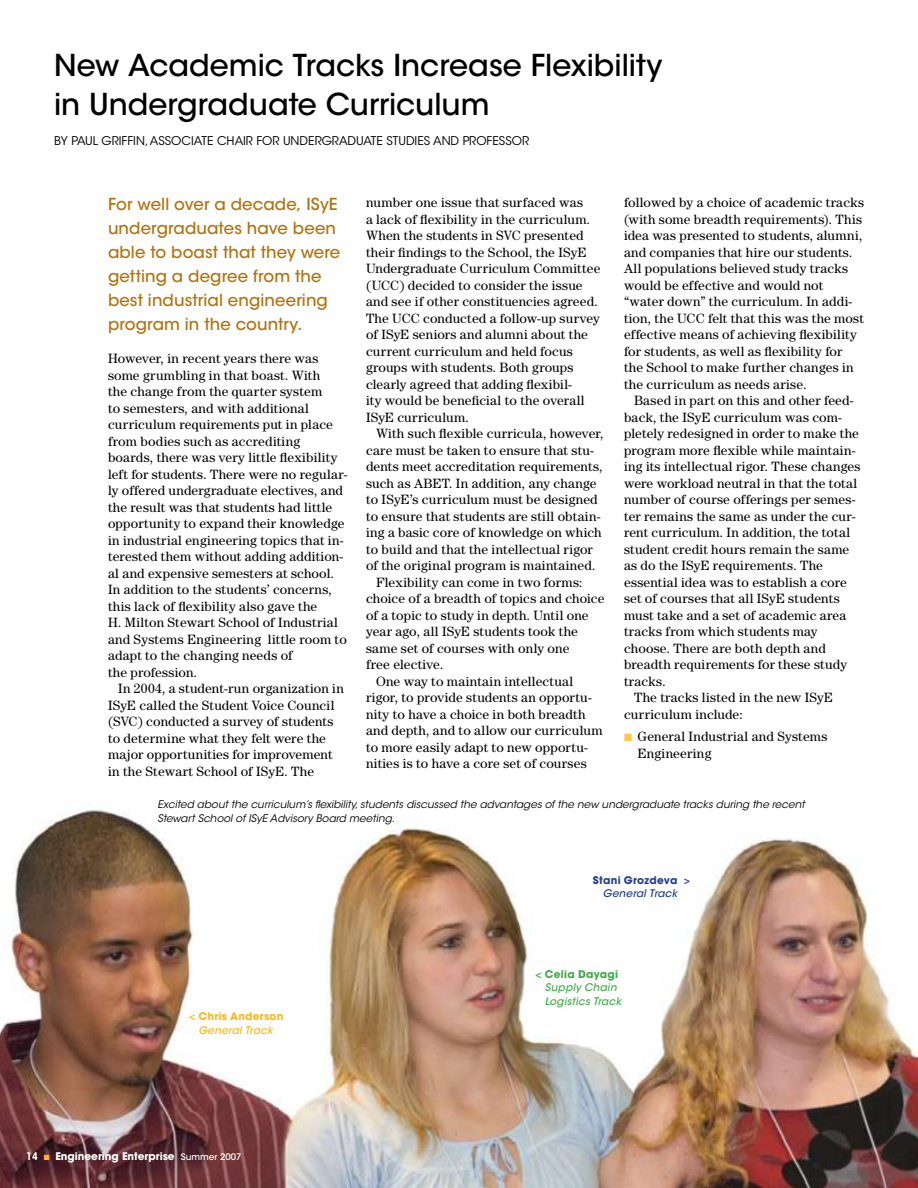
<style>
.page{position:relative;width:918px;height:1188px;background:#fff}
.page>*{position:absolute;margin:0;border:0;box-sizing:border-box;transform-origin:0 0}
.t1{font:500 30px/39px "ITC Avant Garde Std";color:#000}
.t2{font:500 16.5px/24px "ITC Avant Garde Std";letter-spacing:.005em;color:#b2730e}
.t3{font:13.5px/16.5px "Century Std";letter-spacing:.015em;color:#000}
.t4{font:12px "ITC Avant Garde Std";color:#000}
.t5{font:italic 10.5px/13.5px "ITC Avant Garde Std";color:#000}
.t6{font:italic 500 10.5px/13.5px "ITC Avant Garde Std";letter-spacing:.02em;color:#41ad49}
.t7{font:700 10.5px "ITC Avant Garde Std";color:#fff}
.t8{font:700 10.5px/13.5px "ITC Avant Garde Std";letter-spacing:.025em;color:#fdb813}
.t9{font:700 10.5px/13.5px "ITC Avant Garde Std";letter-spacing:.03em;color:#24408f;text-align:right}
.s1{color:#ffc54e}
.s2{font-weight:500}
.s3{font-weight:500;font-style:italic}
.s4{font-weight:500;color:#fff}
.s5{font-weight:500;font-style:italic;color:#fff}
.s6{font-stretch:condensed}
.s7{color:#fdb813}
.s8{font-weight:500;font-size:9px}
.s9{font-style:normal}
.s10{font-weight:700;font-style:normal}
.s11{font-style:normal;color:#fff}
.s12{color:#fff}
</style>
<div class="page">
<img style="left:0;top:810px;width:918px;height:378px">
<h1 class="t1" style="left:54px;top:46px;width:610px">New Academic Tracks Increase Flexibility in Undergraduate Curriculum</h1>
<p class="t4" style="left:54px;top:134px;width:65px">BY PAUL GRIFFIN</p>
<p class="t4" style="left:145px;top:134px;width:22px">, ASSOCIATE</p>
<p class="t4" style="left:217px;top:134px;width:17px">CHAIR</p>
<p class="t4" style="left:256px;top:134px;width:9px">FOR</p>
<p class="t4" style="left:283px;top:134px;width:9px">UNDERGRAD</p>
<p class="t4" style="left:356px;top:134px;width:15px">UATE</p>
<p class="t4" style="left:386px;top:134px;width:27px">STUDIES</p>
<p class="t4" style="left:433px;top:134px;width:10px">AND</p>
<p class="t4" style="left:463px;top:134px;width:15px">PROFESSOR</p>
<p class="t2" style="left:108px;top:192px;width:234px">For well over a decade, ISyE undergraduates have been able to boast that they were getting a degree from the best industrial engineering program in the country.</p>
<p class="t3" style="left:108px;top:350px;width:241px">However, in recent years there was some grumbling in that boast. With<br>the change from the quarter system<br>to semesters, and with additional curriculum requirements put in place from bodies such as accrediting boards, there was very little flexibility left for students. There were no regular&shy;ly offered undergraduate electives, and the result was that students had little opportunity to expand their knowledge in industrial engineering topics that in&shy;terested them without adding addition&shy;al and expensive semesters at school.<br>In addition to the students’ concerns, this lack of flexibility also gave the<br>H. Milton Stewart School of Indus-trial and Systems Engineering little room to adapt to the changing needs of<br>the profession.</p>
<p class="t3" style="left:108px;top:680px;width:237px;text-indent:10px">In 2004, a student-run organization in ISyE called the Student Voice Council (SVC) conducted a survey of students to determine what they felt were the major opportunities for improvement in the Stewart School of ISyE. The</p>
<p class="t3" style="left:366px;top:194px;width:236px">number one issue that surfaced was<br>a lack of flexibility in the curriculum.<br>When the students in SVC presented their findings to the School, the ISyE Undergraduate Curriculum Committee (UCC) decided to consider the issue and see if other constituencies agreed.<br>The UCC conducted a follow-up survey of ISyE seniors and alumni about the current curriculum and held focus groups with students. Both groups clearly agreed that adding flexibil-<br>ity would be beneficial to the overall ISyE curriculum.</p>
<p class="t3" style="left:376px;top:425px;width:229px">With such flexible curricula, however,</p>
<p class="t3" style="left:366px;top:442px;width:230px">care must be taken to ensure that stu-</p>
<p class="t3" style="left:366px;top:458px;width:238px">dents meet accreditation requirements,</p>
<p class="t3" style="left:366px;top:475px;width:232px">such as ABET. In addition, any change</p>
<p class="t3" style="left:366px;top:491px;width:233px">to ISyE’s curriculum must be designed</p>
<p class="t3" style="left:366px;top:508px;width:236px">to ensure that students are still obtain-</p>
<p class="t3" style="left:366px;top:524px;width:237px">ing a basic core of knowledge on which</p>
<p class="t3" style="left:366px;top:541px;width:228px">to build and that the intellectual rigor</p>
<p class="t3" style="left:366px;top:557px;width:231px">of the original program is maintained.</p>
<p class="t3" style="left:376px;top:574px;width:208px">Flexibility can come in two forms:</p>
<p class="t3" style="left:366px;top:590px;width:240px">choice of a breadth of topics and choice</p>
<p class="t3" style="left:366px;top:607px;width:224px">of a topic to study in depth. Until one</p>
<p class="t3" style="left:366px;top:623px;width:214px">year ago, all ISyE students took the</p>
<p class="t3" style="left:366px;top:640px;width:205px">same set of courses with only one</p>
<p class="t3" style="left:366px;top:656px;width:79px">free elective.</p>
<p class="t3" style="left:376px;top:673px;width:199px">One way to maintain intellectual</p>
<p class="t3" style="left:366px;top:689px;width:227px">rigor, to provide students an opportu-</p>
<p class="t3" style="left:366px;top:706px;width:221px">nity to have a choice in both breadth</p>
<p class="t3" style="left:366px;top:722px;width:238px">and depth, and to allow our curriculum</p>
<p class="t3" style="left:366px;top:739px;width:223px">to more easily adapt to new opportu-</p>
<p class="t3" style="left:366px;top:755px;width:222px">nities is to have a core set of courses</p>
<p class="t3" style="left:624px;top:194px;width:242px">followed by a choice of academic tracks (with some breadth requirements). This idea was presented to students, alumni, and companies that hire our students.<br>All populations believed study tracks would be effective and would not “water down” the curriculum. In addi&shy;tion, the UCC felt that this was the most effective means of achieving flexibility for students, as well as flexibility for the School to make further changes in the curriculum as needs arise.</p>
<p class="t3" style="left:634px;top:392px;width:221px">Based in part on this and other feed-</p>
<p class="t3" style="left:624px;top:409px;width:219px">back, the ISyE curriculum was com-</p>
<p class="t3" style="left:624px;top:425px;width:236px">pletely redesigned in order to make the</p>
<p class="t3" style="left:624px;top:442px;width:233px">program more flexible while maintain-</p>
<p class="t3" style="left:624px;top:458px;width:238px">ing its intellectual rigor. These changes</p>
<p class="t3" style="left:624px;top:475px;width:235px">were workload neutral in that the total</p>
<p class="t3" style="left:624px;top:491px;width:233px">number of course offerings per semes-</p>
<p class="t3" style="left:624px;top:508px;width:233px">ter remains the same as under the cur-</p>
<p class="t3" style="left:624px;top:524px;width:228px">rent curriculum. In addition, the total</p>
<p class="t3" style="left:624px;top:541px;width:227px">student credit hours remain the same</p>
<p class="t3" style="left:624px;top:557px;width:201px">as do the ISyE requirements. The</p>
<p class="t3" style="left:624px;top:574px;width:224px">essential idea was to establish a core</p>
<p class="t3" style="left:624px;top:590px;width:217px">set of courses that all ISyE students</p>
<p class="t3" style="left:624px;top:607px;width:224px">must take and a set of academic area</p>
<p class="t3" style="left:624px;top:623px;width:195px">tracks from which students may</p>
<p class="t3" style="left:624px;top:640px;width:203px">choose. There are both depth and</p>
<p class="t3" style="left:624px;top:656px;width:225px">breadth requirements for these study</p>
<p class="t3" style="left:624px;top:673px;width:43px">tracks.</p>
<p class="t3" style="left:634px;top:689px;width:200px">The tracks listed in the new ISyE</p>
<p class="t3" style="left:624px;top:706px;width:120px">curriculum include:</p>
<p class="t3" style="left:637px;top:728px;width:191px;text-indent:-13px"><span class="s1">■</span> General Industrial and Systems<br>Engineering</p>
<p class="t5" style="left:158px;top:798px;width:649px">Excited about the curriculum’s flexibility, students discussed the advantages of the new undergraduate tracks during the recent<br>Stewart School of ISyE Advisory Board meeting.</p>
<p class="t9" style="left:593px;top:873px;width:99px">Stani Grozdeva <span class="s2">&gt;<br></span><span class="s3">General Track</span> <span class="s4">&gt;</span></p>
<p class="t8" style="left:189px;top:1010px;width:96px"><span class="s2">&lt;</span> Chris Anderson <span class="s5">&lt;</span> <span class="s3">General Track</span></p>
<p class="t7" style="left:26px;top:1149px;width:217px"><span class="s6">14</span> <span class="s7">■</span> Engineering Enterprise <span class="s8">Summer 2007</span></p>
<p class="t6" style="left:536px;top:967px;width:87px"><span class="s9">&lt;</span> <span class="s10">Celia Dayagi </span><span class="s11">&lt;</span> Supply Chain <span class="s12">&lt;</span> Logistics Track</p>
</div>
